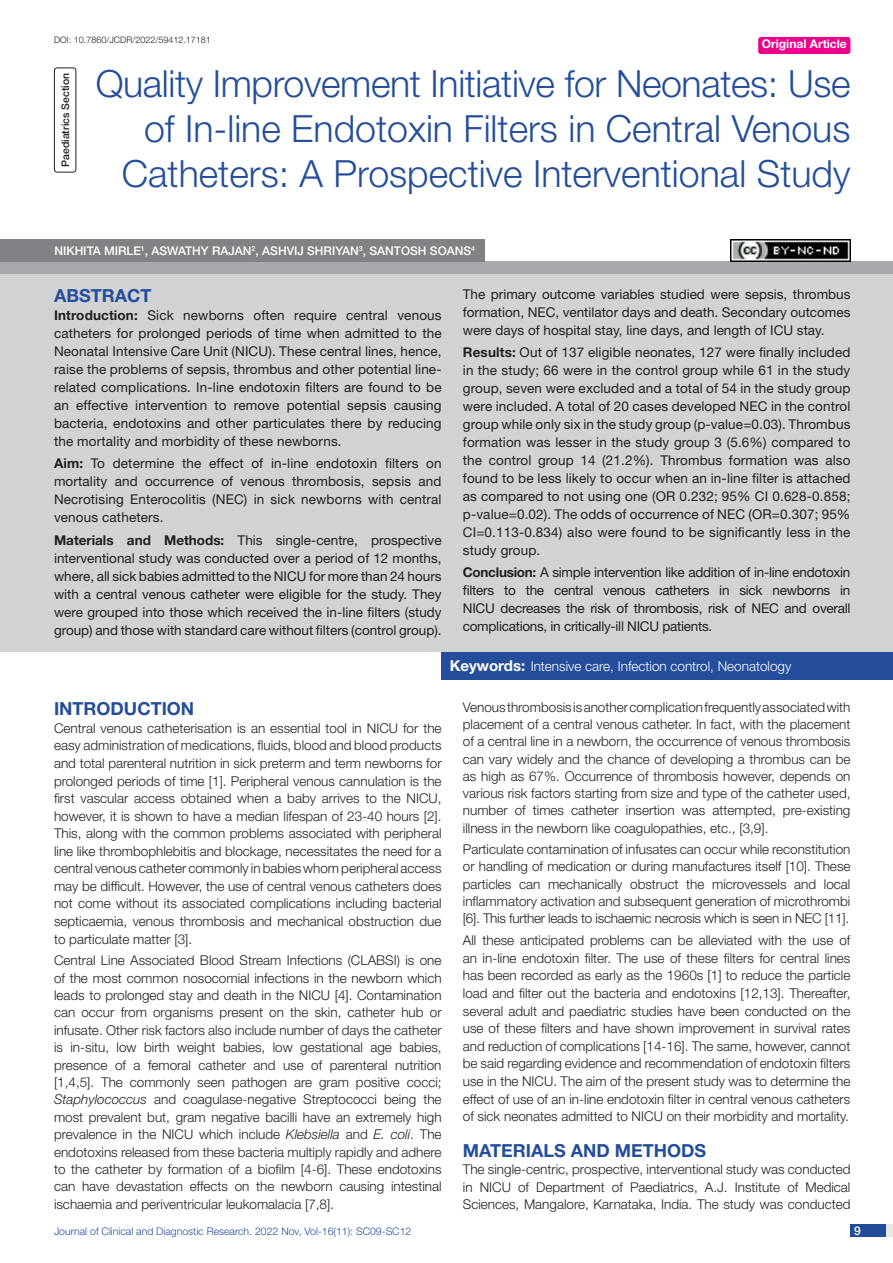
<style>
.page{position:relative;width:893px;height:1263px;background:#fff}
.page>*{position:absolute;margin:0;border:0;box-sizing:border-box;transform-origin:0 0}
.t1{font:300 37.5px/45px "Helvetica Neue";color:#244e9b;text-align:right}
.Heading{font:700 18px "Helvetica Neue";color:#244e9b}
.Abstract_head{font:700 18px "Helvetica Neue";color:#244e9b}
.Body_text{font:300 13.5px/17.5px "Helvetica Neue";color:#231f20;text-align:justify}
.Abstract_Text{font:13.5px/18px "Helvetica Neue";color:#231f20;text-align:justify}
.Key_words{font:300 13.5px "Helvetica Neue";color:#fff}
.Author{font:500 12px "Helvetica Neue";color:#fff}
.t2{font:700 12px "Helvetica Neue";color:#fff}
.t3{font:300 10.5px "Helvetica Neue";color:#244e9b}
.section{font:500 10.5px "Helvetica Neue";color:#231f20}
.DOI{font:300 9px "Helvetica Neue";color:#231f20}
.s1{font-weight:700}
.s2{font-weight:700;font-size:15px}
.s3{font-style:italic}
</style>
<div class="page">
<div style="left:850px;top:1224px;width:43px;height:13px;background:#e6e7e9"></div>
<div style="left:850px;top:1224px;width:35px;height:13px;background:#214c99"></div>
<div style="left:758px;top:37px;width:92px;height:17px;background:#ed028c;border-radius:3px"></div>
<div style="left:54px;top:68px;width:22px;height:104px;border:1px solid #231f20;border-radius:3px"></div>
<div style="left:0;top:262px;width:893px;height:12px;background:#a8a9ad"></div>
<div style="left:0;top:239px;width:485px;height:23px;background:#808285"></div>
<div style="left:0;top:274px;width:893px;height:378px;background:#d1d2d4"></div>
<div style="left:442px;top:652px;width:451px;height:27px;background:#244e9b"></div>
<img style="left:730px;top:239px;width:120px;height:23px">
<p class="DOI" style="left:54px;top:35px;width:158px">DOI: 10.7860/JCDR/2022/59412.17181</p>
<p class="t2" style="left:762px;top:37px;width:87px">Original Article</p>
<p class="section" style="left:59px;top:167px;width:95px;rotate:-90deg">PAEDIATRICS SECTION</p>
<p class="t1" style="left:96px;top:60px;width:756px">Quality Improvement Initiative for Neonates: Use of In-line Endotoxin Filters in Central Venous<br>Catheters: A Prospective Interventional Study</p>
<p class="Author" style="left:54px;top:244px;width:422px">NIKHITA MIRLE<sup>1</sup>, ASWATHY RAJAN <sup>2</sup>, ASHVIJ SHRIYAN <sup>3</sup>, SANTOSH SOANS<sup>4</sup></p>
<p class="Abstract_head" style="left:54px;top:284px;width:99px">ABSTRACT</p>
<p class="Abstract_Text" style="left:54px;top:306px;width:389px"><span class="s1">Introduction:</span> Sick newborns often require central venous catheters for prolonged periods of time when admitted to the Neonatal Intensive Care Unit (NICU). These central lines, hence, raise the problems of sepsis, thrombus and other potential line&shy;related complications. In-line endotoxin filters are found to be an effective intervention to remove potential sepsis causing bacteria, endotoxins and other particulates there by reducing the mortality and morbidity of these newborns.</p>
<p class="Abstract_Text" style="left:54px;top:454px;width:389px"><span class="s1">Aim:</span> To determine the effect of in-line endotoxin filters on mortality and occurrence of venous thrombosis, sepsis and Necrotising Enterocolitis (NEC) in sick newborns with central venous catheters.</p>
<p class="Abstract_Text" style="left:54px;top:530px;width:389px"><span class="s1">Materials and Methods:</span> This single-centre, prospective interventional study was conducted over a period of 12 months, where, all sick babies admitted to the NICU for more than 24 hours with a central venous catheter were eligible for the study. They were grouped into those which received the in-line filters (study group) and those with standard care without filters (control group).</p>
<p class="Abstract_Text" style="left:463px;top:285px;width:389px">The primary outcome variables studied were sepsis, thrombus formation, NEC, ventilator days and death. Secondary outcomes were days of hospital stay, line days, and length of ICU stay.</p>
<p class="Abstract_Text" style="left:463px;top:343px;width:389px"><span class="s1">Results:</span> Out of 137 eligible neonates, 127 were finally included in the study; 66 were in the control group while 61 in the study group, seven were excluded and a total of 54 in the study group were included. A total of 20 cases developed NEC in the control group while only six in the study group (p-value=0.03). Thrombus formation was lesser in the study group 3 (5.6%) compared to the control group 14 (21.2%). Thrombus formation was also found to be less likely to occur when an in-line filter is attached as compared to not using one (OR 0.232; 95% CI 0.628-0.858; p-value=0.02). The odds of occurrence of NEC (OR=0.307; 95% CI=0.113-0.834) also were found to be significantly less in the study group.</p>
<p class="Abstract_Text" style="left:463px;top:563px;width:389px"><span class="s1">Conclusion:</span> A simple intervention like addition of in-line endotoxin filters to the central venous catheters in sick newborns in NICU decreases the risk of thrombosis, risk of NEC and overall complications, in critically-ill NICU patients.</p>
<p class="Key_words" style="left:450px;top:658px;width:343px"><span class="s2">Keywords:</span> Intensive care, Infection control, Neonatology</p>
<p class="Heading" style="left:54px;top:698px;width:142px">INTRODUCTION</p>
<p class="Body_text" style="left:54px;top:719px;width:389px">Central venous catheterisation is an essential tool in NICU for the easy administration of medications, fluids, blood and blood products and total parenteral nutrition in sick preterm and term newborns for prolonged periods of time [1]. Peripheral venous cannulation is the first vascular access obtained when a baby arrives to the NICU, however, it is shown to have a median lifespan of 23-40 hours [2].<br>This, along with the common problems associated with peripheral line like thrombophlebitis and blockage, necessitates the need for a central venous catheter commonly in babies whom peripheral access may be difficult. However, the use of central venous catheters does not come without its associated complications including bacterial septicaemia, venous thrombosis and mechanical obstruction due to particulate matter [3].</p>
<p class="Body_text" style="left:54px;top:951px;width:389px">Central Line Associated Blood Stream Infections (CLABSI) is one of the most common nosocomial infections in the newborn which leads to prolonged stay and death in the NICU [4]. Contamination can occur from organisms present on the skin, catheter hub or infusate. Other risk factors also include number of days the catheter is in-situ, low birth weight babies, low gestational age babies, presence of a femoral catheter and use of parenteral nutrition [1,4,5]. The commonly seen pathogen are gram positive cocci; <span class="s3">Staphylococcus</span> and coagulase-negative Streptococci being the most prevalent but, gram negative bacilli have an extremely high prevalence in the NICU which include <span class="s3">Klebsiella</span> and <span class="s3">E. coli</span>. The endotoxins released from these bacteria multiply rapidly and adhere to the catheter by formation of a biofilm [4-6]. These endotoxins can have devastation effects on the newborn causing intestinal ischaemia and periventricular leukomalacia [7,8].</p>
<p class="Body_text" style="left:463px;top:698px;width:389px">Venous thrombosis is another complication frequently associated with placement of a central venous catheter. In fact, with the placement of a central line in a newborn, the occurrence of venous thrombosis can vary widely and the chance of developing a thrombus can be as high as 67%. Occurrence of thrombosis however, depends on various risk factors starting from size and type of the catheter used, number of times catheter insertion was attempted, pre-existing illness in the newborn like coagulopathies, etc., [3,9].</p>
<p class="Body_text" style="left:463px;top:840px;width:389px">Particulate contamination of infusates can occur while reconstitution or handling of medication or during manufactures itself [10]. These particles can mechanically obstruct the microvessels and local inflammatory activation and subsequent generation of microthrombi [6]. This further leads to ischaemic necrosis which is seen in NEC [11].</p>
<p class="Body_text" style="left:463px;top:931px;width:389px">All these anticipated problems can be alleviated with the use of an in-line endotoxin filter. The use of these filters for central lines has been recorded as early as the 1960s [1] to reduce the particle load and filter out the bacteria and endotoxins [12,13]. Thereafter, several adult and paediatric studies have been conducted on the use of these filters and have shown improvement in survival rates and reduction of complications [14-16]. The same, however, cannot be said regarding evidence and recommendation of endotoxin filters use in the NICU. The aim of the present study was to determine the effect of use of an in-line endotoxin filter in central venous catheters of sick neonates admitted to NICU on their morbidity and mortality.</p>
<p class="Heading" style="left:463px;top:1139px;width:245px">MATERIALS AND METHODS</p>
<p class="Body_text" style="left:463px;top:1160px;width:389px">The single-centric, prospective, interventional study was conducted in NICU of Department of Paediatrics, A.J. Institute of Medical Sciences, Mangalore, Karnataka, India. The study was conducted</p>
<p class="t3" style="left:54px;top:1225px;width:359px">Journal of Clinical and Diagnostic Research. 2022 Nov, Vol-16(11): SC09-SC12</p>
<p class="Author" style="left:854px;top:1223px;width:8px">9</p>
</div>
